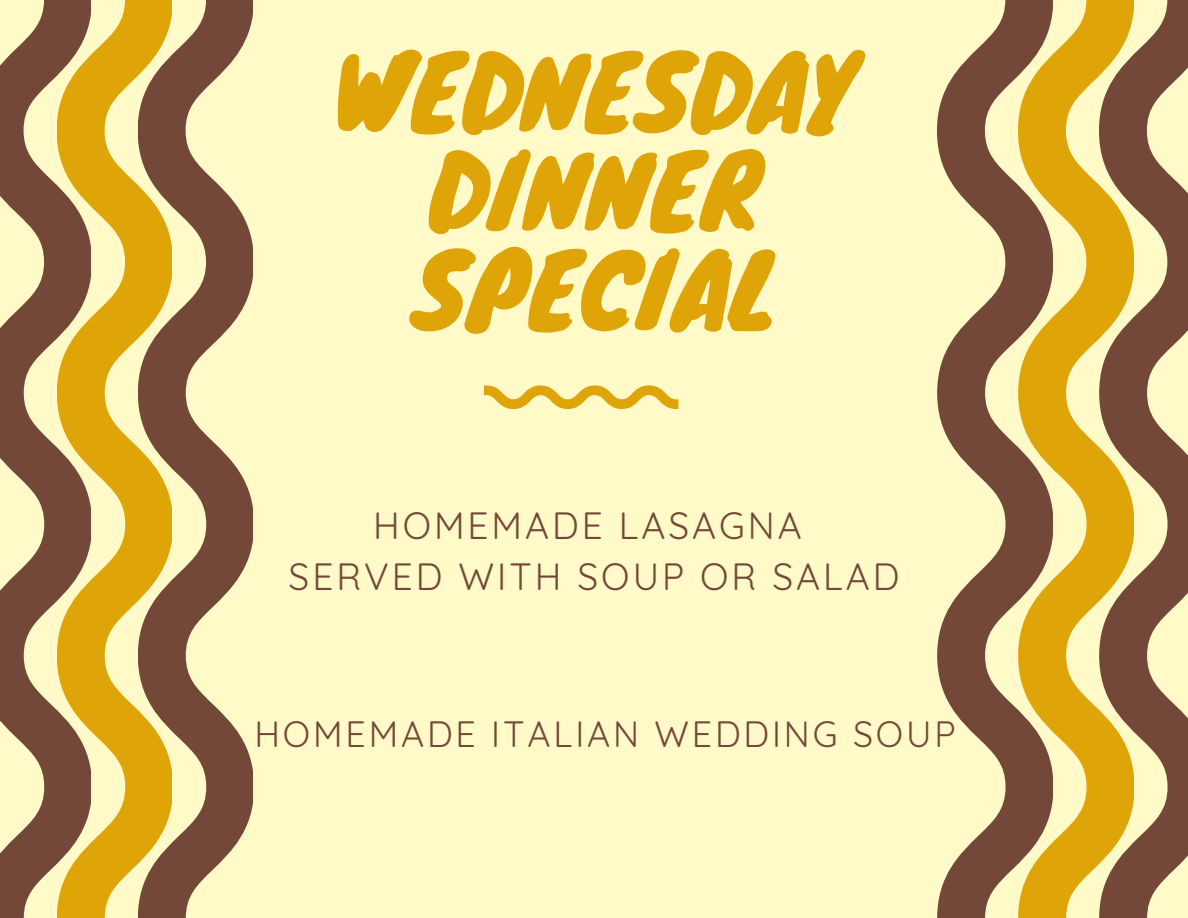
<style>
.page{position:relative;width:1188px;height:918px;background:#fffac8}
.page>*{position:absolute;margin:0;border:0;box-sizing:border-box;transform-origin:0 0}
.t1{font:99.45px/99px "Knewave";color:#dfa408;text-align:center}
.t2{font:37.05px/51px "Quicksand";letter-spacing:.08em;color:#744838;text-align:center}
.t3{font:35.7px "Quicksand";letter-spacing:.08em;color:#744838}
</style>
<div class="page">
<svg style="left:0;top:0;width:58px;height:918px;fill:#744838"></svg>
<svg style="left:58px;top:0;width:81px;height:918px"></svg>
<svg style="left:139px;top:0;width:114px;height:918px"></svg>
<svg style="left:938px;top:0;width:81px;height:918px"></svg>
<svg style="left:1019px;top:0;width:81px;height:918px"></svg>
<svg style="left:1100px;top:0;width:88px;height:918px;fill:#744838"></svg>
<svg style="left:484px;top:386px;width:194px;height:23px"></svg>
<h1 class="t1" style="left:333px;top:39px;width:523px">WEDNESDAY<br>DINNER<br>SPECIAL</h1>
<p class="t2" style="left:289px;top:500px;width:612px">HOMEMADE LASAGNA<br>SERVED WITH SOUP OR SALAD</p>
<p class="t3" style="left:254px;top:711px;width:703px">HOMEMADE ITALIAN WEDDING SOUP</p>
</div>
